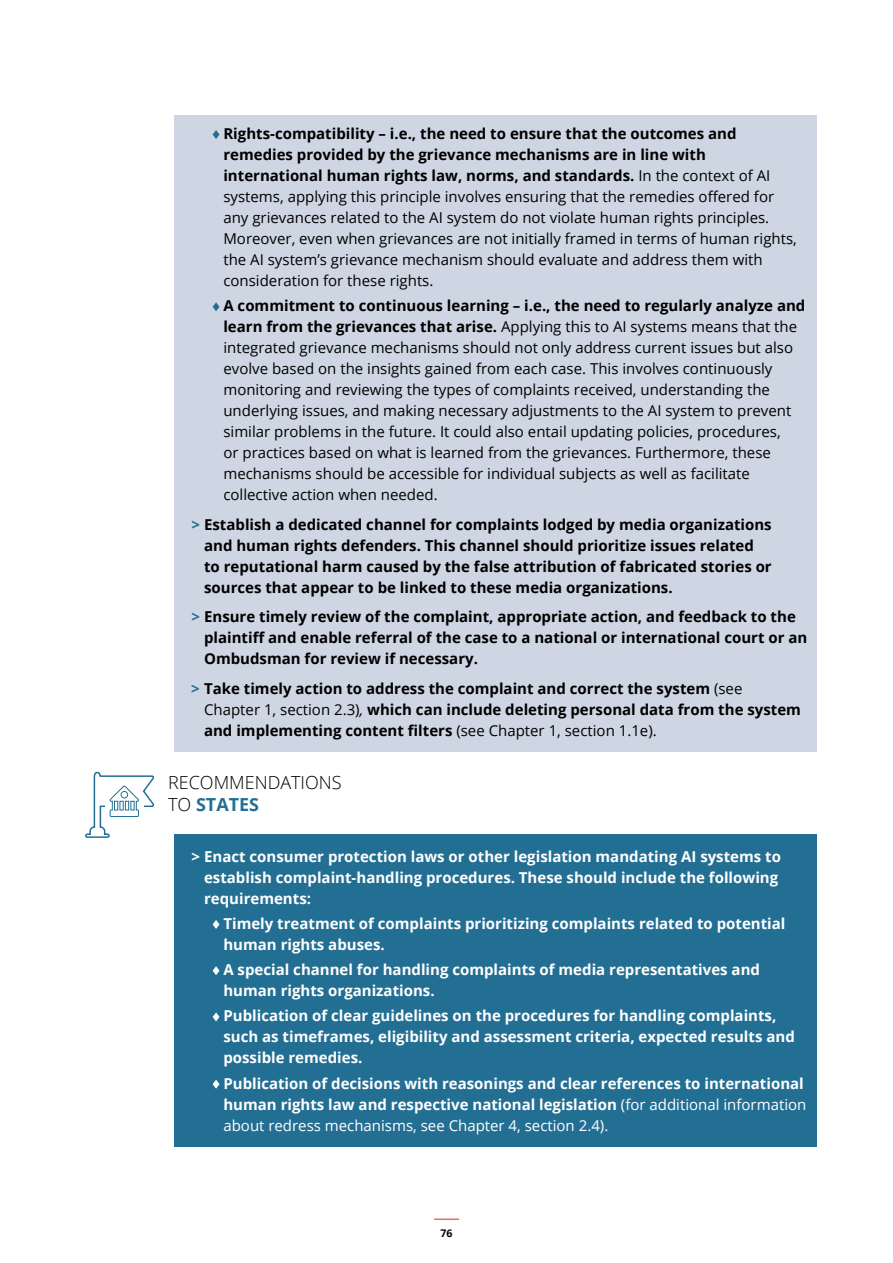
<style>
.page{position:relative;width:893px;height:1263px;background:#fff}
.page>*{position:absolute;margin:0;border:0;box-sizing:border-box;transform-origin:0 0}
.t1{font:300 18px/21.6px "Open Sans";color:#000}
.t2{font:15px/21px "Open Sans";color:#000}
.t3{font:700 15px/21px "Open Sans";color:#fff}
.t4{font:700 15px/21px "Open Sans";color:#000}
.t5{font:700 10.5px "Open Sans";color:#000}
.s1{font-weight:700}
.s2{color:#236f94}
.s3{font-weight:400}
.s4{font-weight:400;font-style:italic}
.s5{font-weight:700;color:#236f94}
</style>
<div class="page">
<hr style="left:434px;top:1218px;width:24px;height:2px;background:#ed6b62">
<div style="left:174px;top:115px;width:642px;height:187px;background:#ced6e3"></div>
<div style="left:174px;top:287px;width:642px;height:230px;background:#ced6e3"></div>
<div style="left:174px;top:506px;width:642px;height:103px;background:#ced6e3"></div>
<div style="left:174px;top:598px;width:642px;height:83px;background:#ced6e3"></div>
<div style="left:174px;top:670px;width:642px;height:82px;background:#ced6e3"></div>
<div style="left:174px;top:834px;width:642px;height:86px;background:#236f94"></div>
<div style="left:174px;top:901px;width:642px;height:65px;background:#236f94"></div>
<div style="left:174px;top:948px;width:642px;height:64px;background:#236f94"></div>
<div style="left:174px;top:994px;width:642px;height:86px;background:#236f94"></div>
<div style="left:174px;top:1061px;width:642px;height:86px;background:#236f94"></div>
<svg style="left:213px;top:130px;width:6px;height:9px"></svg>
<svg style="left:213px;top:302px;width:6px;height:9px"></svg>
<svg style="left:85px;top:771px;width:70px;height:67px"></svg>
<svg style="left:213px;top:920px;width:6px;height:9px"></svg>
<svg style="left:213px;top:966px;width:6px;height:9px"></svg>
<svg style="left:213px;top:1012px;width:6px;height:9px"></svg>
<svg style="left:213px;top:1080px;width:6px;height:9px"></svg>
<p class="t2" style="left:223px;top:123px;width:575px"><span class="s1">Rights-compatibility – i.e., the need to ensure that the outcomes and remedies provided by the grievance mechanisms are in line with international human rights law, norms, and standards.</span> In the context of AI systems, applying this principle involves ensuring that the remedies offered for any grievances related to the AI system do not violate human rights principles.<br>Moreover, even when grievances are not initially framed in terms of human rights, the AI system’s grievance mechanism should evaluate and address them with consideration for these rights.</p>
<p class="t2" style="left:223px;top:295px;width:583px"><span class="s1">A commitment to continuous learning – i.e., the need to regularly analyze and learn from the grievances that arise.</span> Applying this to AI systems means that the integrated grievance mechanisms should not only address current issues but also evolve based on the insights gained from each case. This involves continuously monitoring and reviewing the types of complaints received, understanding the underlying issues, and making necessary adjustments to the AI system to prevent similar problems in the future. It could also entail updating policies, procedures,<br>or practices based on what is learned from the grievances. Furthermore, these mechanisms should be accessible for individual subjects as well as facilitate collective action when needed.</p>
<p class="t4" style="left:204px;top:513px;width:569px;text-indent:-13px"><span class="s2">&gt;</span> Establish a dedicated channel for complaints lodged by media organizations and human rights defenders. This channel should prioritize issues related to reputational harm caused by the false attribution of fabricated stories or sources that appear to be linked to these media organizations.</p>
<p class="t4" style="left:204px;top:606px;width:605px;text-indent:-13px"><span class="s2">&gt;</span> Ensure timely review of the complaint, appropriate action, and feedback to the plaintiff and enable referral of the case to a national or international court or an<br>Ombudsman for review if necessary.</p>
<p class="t4" style="left:204px;top:677px;width:598px;text-indent:-13px"><span class="s2">&gt;</span> Take timely action to address the complaint and correct the system <span class="s3">(see<br>Chapter 1, section 2.3)</span><span class="s4">,</span> which can include deleting personal data from the system and implementing content filters <span class="s3">(see Chapter 1, section 1.1e).</span></p>
<p class="t1" style="left:168px;top:771px;width:175px">RECOMMENDATIONS<br>TO <span class="s5">STATES</span></p>
<p class="t3" style="left:204px;top:845px;width:578px;text-indent:-13px">&gt; Enact consumer protection laws or other legislation mandating AI systems to establish complaint-handling procedures. These should include the following requirements:</p>
<p class="t3" style="left:223px;top:912px;width:564px">Timely treatment of complaints prioritizing complaints related to potential human rights abuses.</p>
<p class="t3" style="left:223px;top:959px;width:538px">A special channel for handling complaints of media representatives and human rights organizations.</p>
<p class="t3" style="left:223px;top:1005px;width:573px">Publication of clear guidelines on the procedures for handling complaints, such as timeframes, eligibility and assessment criteria, expected results and possible remedies.</p>
<p class="t3" style="left:223px;top:1072px;width:584px">Publication of decisions with reasonings and clear references to international human rights law and respective national legislation <span class="s3">(for additional information about redress mechanisms, see Chapter 4, section 2.4).</span></p>
<p class="t5" style="left:440px;top:1225px;width:13px">76</p>
</div>
